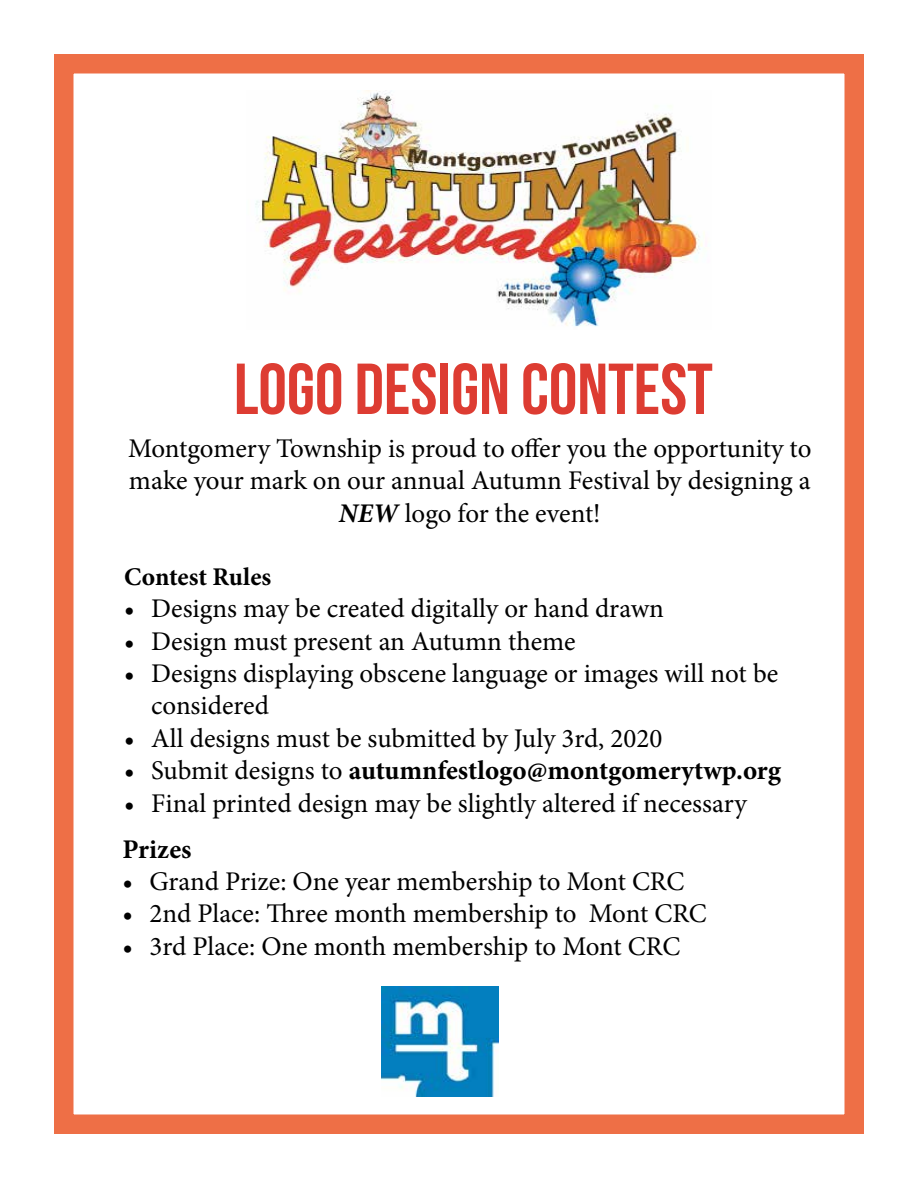
<style>
.page{position:relative;width:918px;height:1188px;background:#fff}
.page>*{position:absolute;margin:0;border:0;box-sizing:border-box;transform-origin:0 0}
.t1{font:72px "Bebas Neue";color:#dd3c32}
.t2{font:27px/32.4px "Minion Pro";letter-spacing:-.005em;color:#000;text-align:center}
.t3{font:700 27px "Minion Pro";color:#000}
.t4{font:700 25.5px "Minion Pro";color:#000}
.s1{font-weight:700;font-style:italic}
.s2{font-weight:400}
</style>
<div class="page">
<img style="left:255px;top:90px;width:450px;height:237px">
<div style="left:54px;top:54px;width:810px;height:1080px;border:20px solid #ee6f46"></div>
<img style="left:382px;top:986px;width:116px;height:110px">
<h1 class="t1" style="left:234px;top:350px;width:480px">LOGO DESIGN CONTEST</h1>
<p class="t2" style="left:128px;top:432px;width:685px">Montgomery Township is proud to offer you the opportunity to make your mark on our annual Autumn Festival by designing a<br><span class="s1">NEW</span> logo for the event!</p>
<p class="t4" style="left:124px;top:559px;width:149px">Contest Rules</p>
<p class="t2" style="left:124px;top:593px;width:541px">• Designs may be created digitally or hand drawn</p>
<p class="t2" style="left:124px;top:625px;width:453px">• Design must present an Autumn theme</p>
<p class="t2" style="left:151px;top:657px;width:629px;text-align:left;text-indent:-27px">• Designs displaying obscene language or images will not be considered</p>
<p class="t2" style="left:124px;top:722px;width:540px">• All designs must be submitted by July 3rd, 2020</p>
<p class="t3" style="left:124px;top:752px;width:658px"><span class="s2">• Submit designs to</span> autumnfestlogo@montgomerytwp.org</p>
<p class="t2" style="left:124px;top:787px;width:624px">• Final printed design may be slightly altered if necessary</p>
<p class="t3" style="left:122px;top:830px;width:71px">Prizes</p>
<p class="t2" style="left:122px;top:865px;width:564px">• Grand Prize: One year membership to Mont CRC</p>
<p class="t2" style="left:122px;top:898px;width:586px">• 2nd Place: Three month membership to Mont CRC</p>
<p class="t2" style="left:122px;top:930px;width:559px">• 3rd Place: One month membership to Mont CRC</p>
</div>
